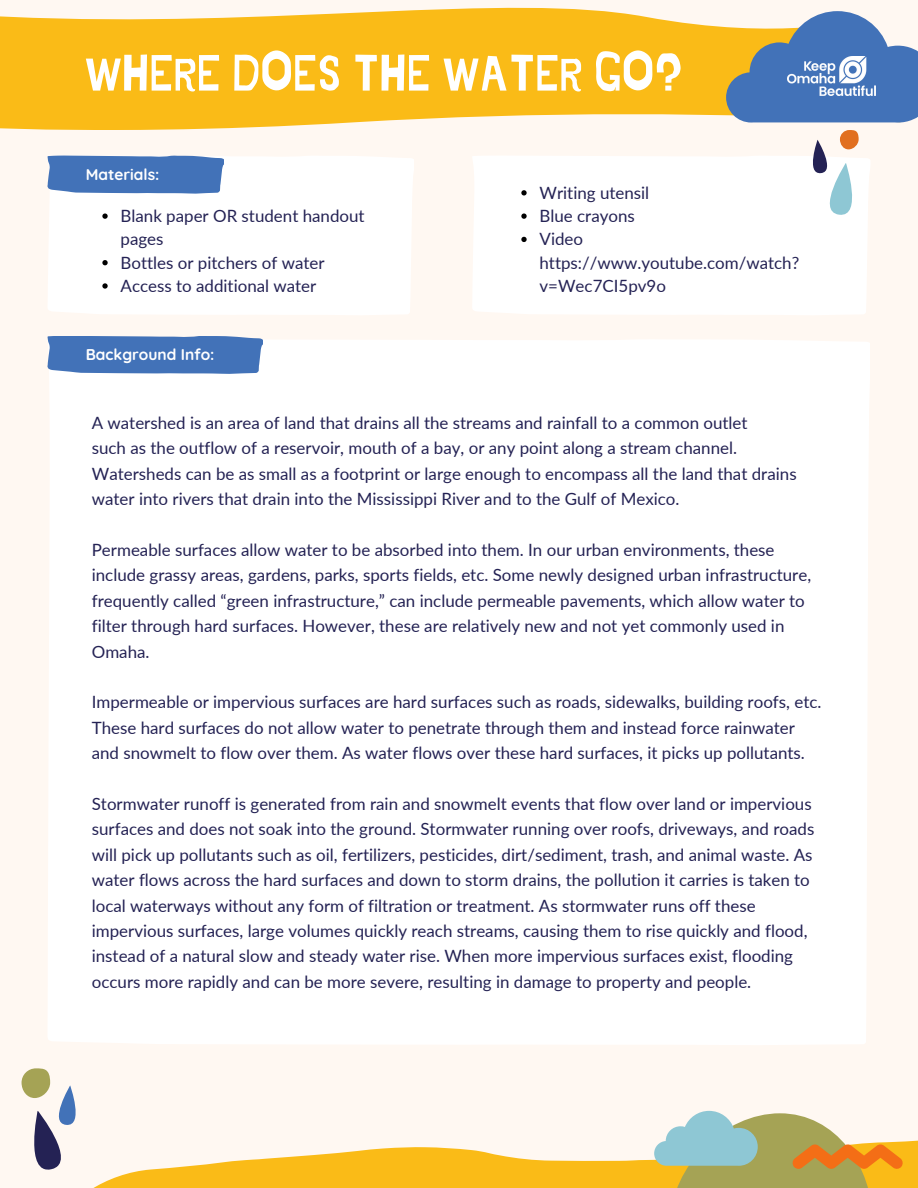
<style>
.page{position:relative;width:918px;height:1188px;background:#fff8f2}
.page>*{position:absolute;margin:0;border:0;box-sizing:border-box;transform-origin:0 0}
.t1{font:50.85px "Jingleberry";color:#fff}
.t2{font:16.95px/25.3px "Lato";color:#242254}
.t3{font:700 15.45px "Quicksand";color:#fff}
</style>
<div class="page">
<div style="left:48px;top:340px;width:822px;height:705px;background:#fff"></div>
<svg style="left:47px;top:336px;width:216px;height:38px;background:#4c79bb"></svg>
<div style="left:48px;top:156px;width:366px;height:159px;background:#fff"></div>
<svg style="left:47px;top:156px;width:177px;height:38px;background:#4d7abc"></svg>
<svg style="left:102px;top:213px;width:6px;height:6px"></svg>
<svg style="left:102px;top:260px;width:6px;height:5px"></svg>
<svg style="left:102px;top:283px;width:6px;height:6px"></svg>
<div style="left:472px;top:156px;width:398px;height:159px;background:#fff"></div>
<svg style="left:521px;top:190px;width:6px;height:6px"></svg>
<svg style="left:521px;top:213px;width:6px;height:6px"></svg>
<svg style="left:521px;top:237px;width:6px;height:5px"></svg>
<svg style="left:0;top:7px;width:726px;height:123px;background:#fac232"></svg>
<svg style="left:726px;top:11px;width:192px;height:112px"></svg>
<img style="left:787px;top:57px;width:88px;height:39px">
<svg style="left:805px;top:140px;width:60px;height:78px"></svg>
<div style="left:840px;top:130px;width:19px;height:19px;background:#e16f1f;border-radius:50%"></div>
<div style="left:22px;top:1068px;width:28px;height:30px;background:#a5a355;border-radius:14px"></div>
<svg style="left:21px;top:1085px;width:897px;height:103px"></svg>
<p class="t1" style="left:85px;top:50px;width:599px">WHERE DOES THE WATER GO?</p>
<p class="t3" style="left:86px;top:165px;width:75px">Materials:</p>
<p class="t2" style="left:121px;top:204px;width:246px;line-height:23.2px">Blank paper OR student handout pages</p>
<p class="t2" style="left:121px;top:249px;width:206px">Bottles or pitchers of water</p>
<p class="t2" style="left:121px;top:273px;width:197px">Access to additional water</p>
<p class="t3" style="left:86px;top:345px;width:130px">Background Info:</p>
<p class="t2" style="left:540px;top:179px;width:111px">Writing utensil</p>
<p class="t2" style="left:540px;top:203px;width:97px">Blue crayons</p>
<p class="t2" style="left:540px;top:227px;width:261px;line-height:23.2px">Video https://www.youtube.com/watch? v=Wec7CI5pv9o</p>
<p class="t2" style="left:92px;top:410px;width:657px">A watershed is an area of land that drains all the streams and rainfall to a common outlet</p>
<p class="t2" style="left:92px;top:435px;width:706px">such as the outflow of a reservoir, mouth of a bay, or any point along a stream channel.<br>Watersheds can be as small as a footprint or large enough to encompass all the land that drains water into rivers that drain into the Mississippi River and to the Gulf of Mexico.</p>
<h1 class="t2" style="left:92px;top:537px;width:721px">Permeable surfaces allow water to be absorbed into them. In our urban environments, these include grassy areas, gardens, parks, sports fields, etc. Some newly designed urban infrastructure, frequently called “green infrastructure,” can include permeable pavements, which allow water to filter through hard surfaces. However, these are relatively new and not yet commonly used in Omaha.</h1>
<h2 class="t2" style="left:92px;top:689px;width:731px">Impermeable or impervious surfaces are hard surfaces such as roads, sidewalks, building roofs, etc.<br>These hard surfaces do not allow water to penetrate through them and instead force rainwater and snowmelt to flow over them. As water flows over these hard surfaces, it picks up pollutants.</h2>
<p class="t2" style="left:92px;top:791px;width:724px">Stormwater runoff is generated from rain and snowmelt events that flow over land or impervious surfaces and does not soak into the ground. Stormwater running over roofs, driveways, and roads will pick up pollutants such as oil, fertilizers, pesticides, dirt/sediment, trash, and animal waste. As water flows across the hard surfaces and down to storm drains, the pollution it carries is taken to local waterways without any form of filtration or treatment. As stormwater runs off these impervious surfaces, large volumes quickly reach streams, causing them to rise quickly and flood, instead of a natural slow and steady water rise. When more impervious surfaces exist, flooding occurs more rapidly and can be more severe, resulting in damage to property and people.</p>
</div>
